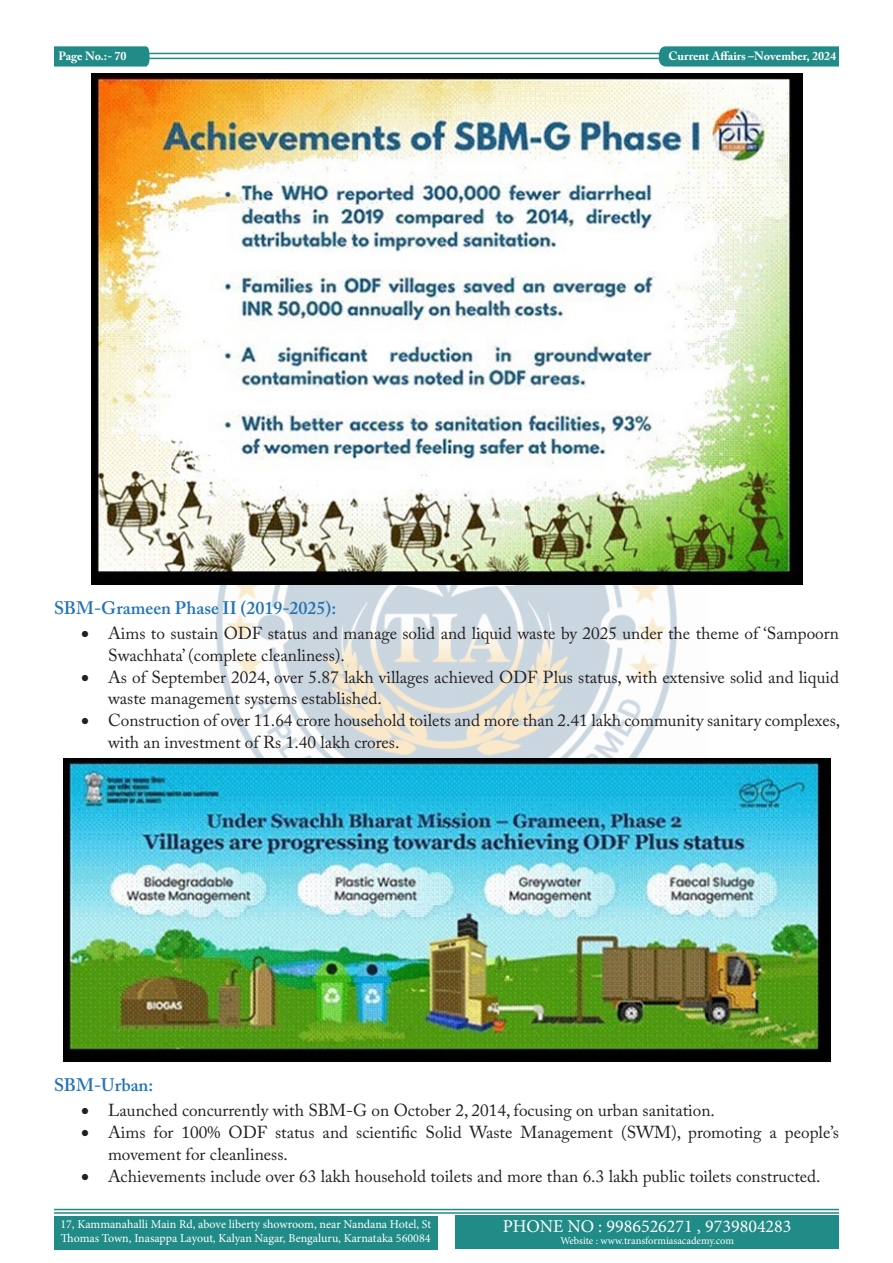
<style>
.page{position:relative;width:893px;height:1263px;background:#fff}
.page>*{position:absolute;margin:0;border:0;box-sizing:border-box;transform-origin:0 0}
.Sub_heading{font:600 18px "Adobe Caslon Pro";color:#2374b6}
.t1{font:18px "Minion Pro";color:#fff}
.t2{font:17.25px/21.8px "Adobe Caslon Pro";color:#231f20}
.t3{font:12px/14.4px "Minion Pro";letter-spacing:-.005em;color:#fff}
.t4{font:700 12px "Adobe Caslon Pro";color:#fff}
.t5{font:10.5px "Minion Pro";color:#fff}
</style>
<div class="page">
<hr style="left:148px;top:53px;width:691px;height:1px;background:#208b87">
<hr style="left:148px;top:58px;width:690px;height:1px;background:#208b87">
<svg style="left:54px;top:46px;width:96px;height:21px;background:#2a908c"></svg>
<svg style="left:659px;top:46px;width:180px;height:21px;background:#29908c"></svg>
<hr style="left:54px;top:1209px;width:785px;height:1px;background:#208b87">
<hr style="left:54px;top:1212px;width:785px;height:2px;background:#208b87">
<div style="left:54px;top:1216px;width:383px;height:33px;background:#208b87"></div>
<div style="left:455px;top:1216px;width:384px;height:33px;background:#208b87"></div>
<img style="left:216px;top:585px;width:461px;height:172px">
<img style="left:91px;top:73px;width:712px;height:512px">
<img style="left:63px;top:757px;width:768px;height:305px">
<p class="t4" style="left:59px;top:49px;width:70px">Page No.:- 70</p>
<p class="t4" style="left:668px;top:49px;width:169px">Current Affairs –November, 2024</p>
<p class="Sub_heading" style="left:54px;top:597px;width:284px">SBM-Grameen Phase II (2019-2025):</p>
<p class="t2" style="left:108px;top:622px;width:732px;text-indent:-27px">• Aims to sustain ODF status and manage solid and liquid waste by 2025 under the theme of ‘Sampoorn<br>Swachhata’ (complete cleanliness).</p>
<p class="t2" style="left:108px;top:666px;width:732px;text-indent:-27px">• As of September 2024, over 5.87 lakh villages achieved ODF Plus status, with extensive solid and liquid waste management systems established.</p>
<p class="t2" style="left:108px;top:709px;width:734px;text-indent:-27px">• Construction of over 11.64 crore household toilets and more than 2.41 lakh community sanitary complexes, with an investment of Rs 1.40 lakh crores.</p>
<p class="Sub_heading" style="left:54px;top:1074px;width:101px">SBM-Urban:</p>
<p class="t2" style="left:81px;top:1099px;width:635px">• Launched concurrently with SBM-G on October 2, 2014, focusing on urban sanitation.</p>
<p class="t2" style="left:108px;top:1121px;width:732px;text-indent:-27px">• Aims for 100% ODF status and scientific Solid Waste Management (SWM), promoting a people’s movement for cleanliness.</p>
<p class="t2" style="left:81px;top:1165px;width:741px">• Achievements include over 63 lakh household toilets and more than 6.3 lakh public toilets constructed.</p>
<p class="t3" style="left:60px;top:1217px;width:372px">17, Kammanahalli Main Rd, above liberty showroom, near Nandana Hotel, St<br>Thomas Town, Inasappa Layout, Kalyan Nagar, Bengaluru, Karnataka 560084</p>
<p class="t1" style="left:503px;top:1214px;width:290px">PHONE NO : 9986526271 , 9739804283</p>
<p class="t5" style="left:560px;top:1234px;width:175px">Website : www.transformiasacademy.com</p>
</div>
